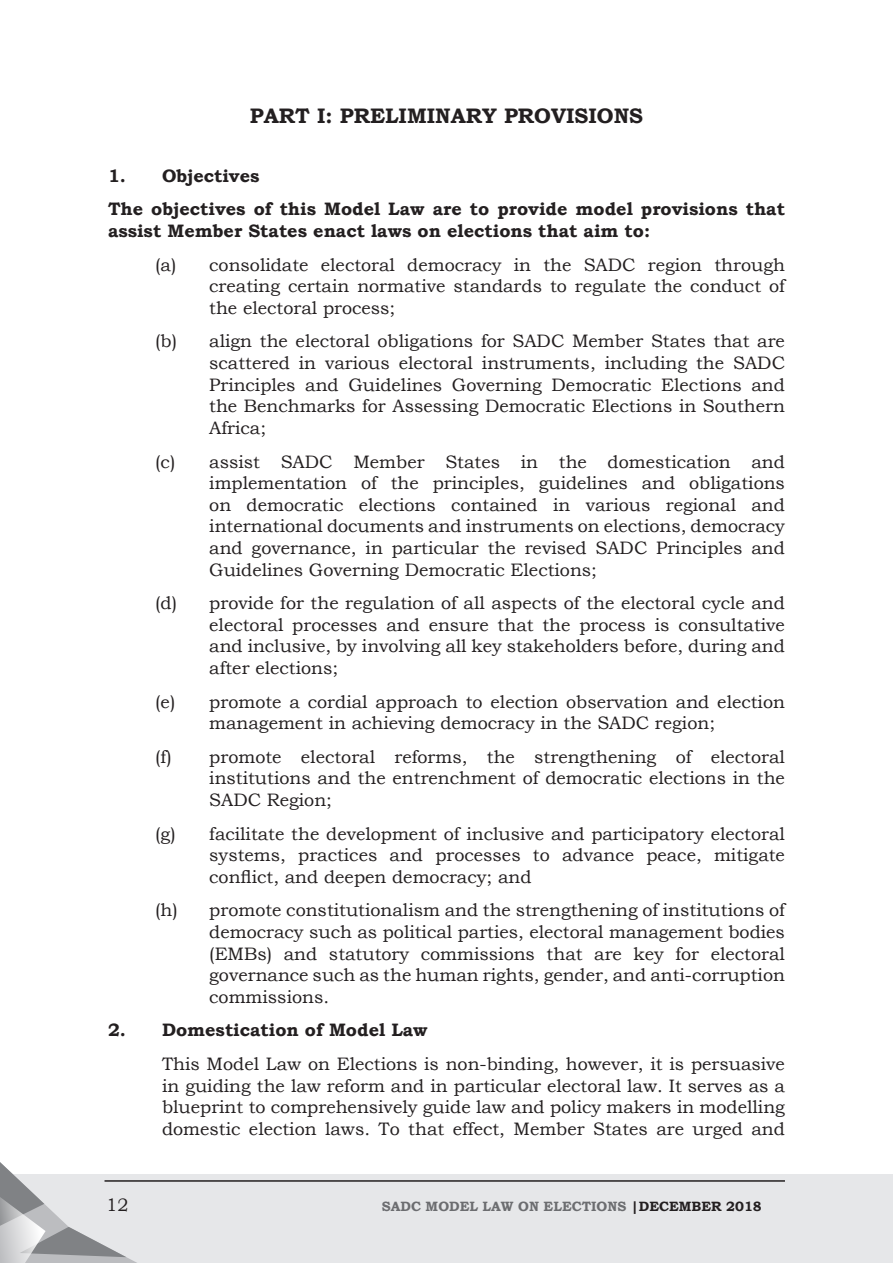
<style>
.page{position:relative;width:893px;height:1263px;background:#fff}
.page>*{position:absolute;margin:0;border:0;box-sizing:border-box;transform-origin:0 0}
.Main_Heading{font:700 21px "Bookman Old Style";color:#231f20}
.t1{font:18px/21.6px "Bookman Old Style";color:#231f20;text-align:justify}
.t2{font:700 18px/21.6px "Bookman Old Style";color:#231f20}
.t3{font:700 13.5px "Bookman Old Style";color:#6c6d70}
.s1{color:#231f20}
</style>
<div class="page">
<div style="left:0;top:1175px;width:893px;height:88px;background:#e6e7e9"></div>
<hr style="left:105px;top:1180px;width:680px;height:2px;background:#231f20">
<svg style="left:0;top:1162px;width:161px;height:101px"></svg>
<p class="Main_Heading" style="left:250px;top:101px;width:395px">PART I: PRELIMINARY PROVISIONS</p>
<p class="t2" style="left:108px;top:165px;width:153px">1. Objectives</p>
<p class="t2" style="left:108px;top:198px;width:678px">The objectives of this Model Law are to provide model provisions that assist Member States enact laws on elections that aim to:</p>
<p class="t1" style="left:209px;top:254px;width:577px;text-indent:-54px">(a) consolidate electoral democracy in the SADC region through creating certain normative standards to regulate the conduct of the electoral process;</p>
<p class="t1" style="left:209px;top:331px;width:577px;text-indent:-54px">(b) align the electoral obligations for SADC Member States that are scattered in various electoral instruments, including the SADC Principles and Guidelines Governing Democratic Elections and the Benchmarks for Assessing Democratic Elections in Southern Africa;</p>
<p class="t1" style="left:209px;top:451px;width:577px;text-indent:-54px">(c) assist SADC Member States in the domestication and implementation of the principles, guidelines and obligations on democratic elections contained in various regional and international documents and instruments on elections, democracy and governance, in particular the revised SADC Principles and Guidelines Governing Democratic Elections;</p>
<p class="t1" style="left:209px;top:592px;width:577px;text-indent:-54px">(d) provide for the regulation of all aspects of the electoral cycle and electoral processes and ensure that the process is consultative and inclusive, by involving all key stakeholders before, during and after elections;</p>
<p class="t1" style="left:209px;top:691px;width:577px;text-indent:-54px">(e) promote a cordial approach to election observation and election management in achieving democracy in the SADC region;</p>
<p class="t1" style="left:209px;top:746px;width:577px;text-indent:-54px">(f) promote electoral reforms, the strengthening of electoral institutions and the entrenchment of democratic elections in the SADC Region;</p>
<p class="t1" style="left:209px;top:823px;width:577px;text-indent:-54px">(g) facilitate the development of inclusive and participatory electoral systems, practices and processes to advance peace, mitigate conflict, and deepen democracy; and</p>
<p class="t1" style="left:209px;top:899px;width:577px;text-indent:-54px">(h) promote constitutionalism and the strengthening of institutions of democracy such as political parties, electoral management bodies (EMBs) and statutory commissions that are key for electoral governance such as the human rights, gender, and anti-corruption commissions.</p>
<p class="t2" style="left:108px;top:1019px;width:321px">2. Domestication of Model Law</p>
<p class="t1" style="left:162px;top:1053px;width:624px">This Model Law on Elections is non-binding, however, it is persuasive in guiding the law reform and in particular electoral law. It serves as a blueprint to comprehensively guide law and policy makers in modelling domestic election laws. To that effect, Member States are urged and</p>
<p class="t1" style="left:106px;top:1194px;width:24px">12</p>
<p class="t3" style="left:382px;top:1197px;width:381px">SADC MODEL LAW ON ELECTIONS <span class="s1">|DECEMBER 2018</span></p>
</div>
